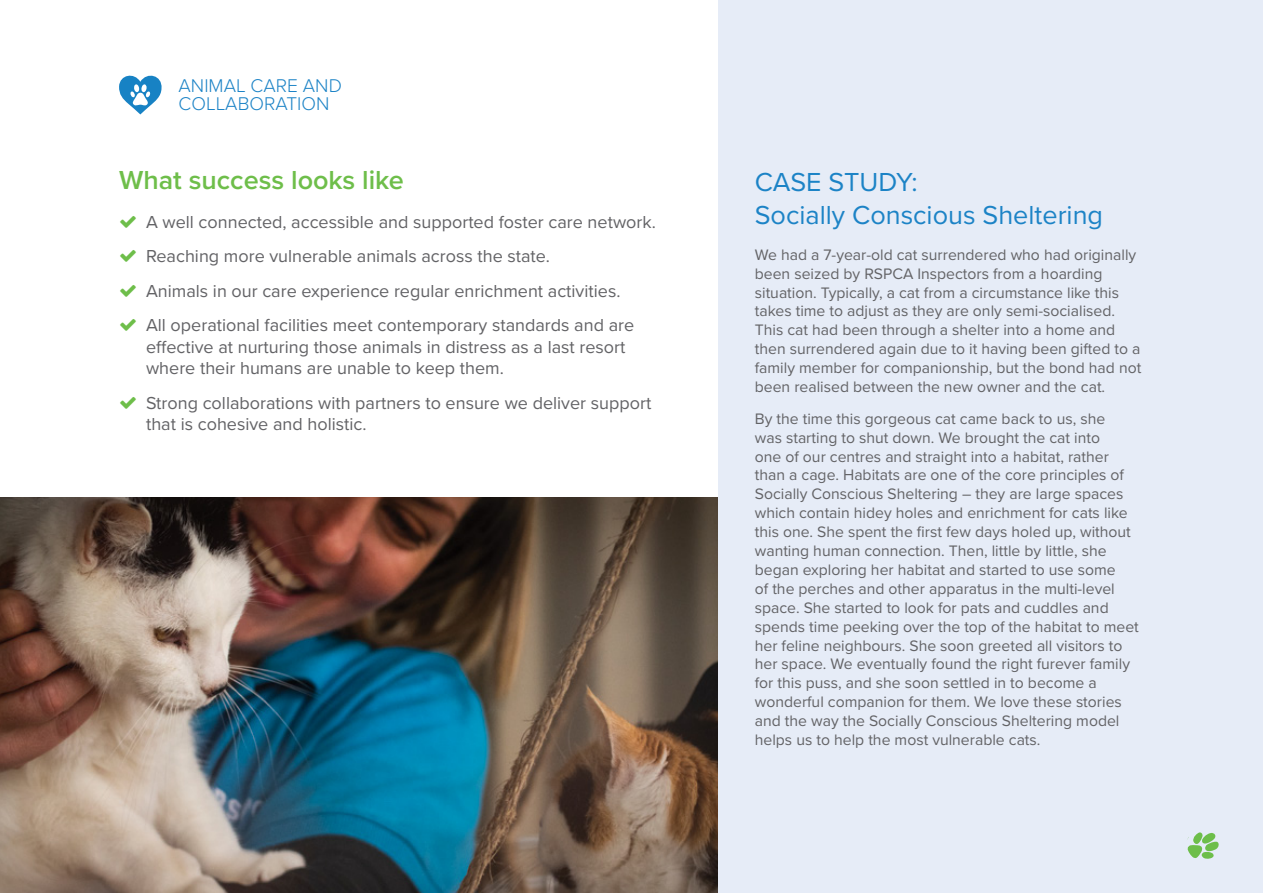
<style>
.page{position:relative;width:1263px;height:893px;background:#fff}
.page>*{position:absolute;margin:0;border:0;box-sizing:border-box;transform-origin:0 0}
.t1{font:27px/32.4px "Proxima Nova";color:#1c83c6}
.t2{font:600 27px "Proxima Nova";color:#6ebe4a}
.t3{font:300 19.05px/17.7px "Proxima Nova";color:#1c83c6}
.t4{font:18px/34.3px "Proxima Nova";color:#636366}
.t5{font:15.75px/18.9px "Proxima Nova";color:#636366}
</style>
<div class="page">
<img style="left:0;top:497px;width:719px;height:396px">
<div style="left:719px;top:0;width:544px;height:893px;background:#e6ecf7"></div>
<svg style="left:119px;top:75px;width:43px;height:39px"></svg>
<svg style="left:1187px;top:832px;width:32px;height:27px"></svg>
<p class="t3" style="left:179px;top:76px;width:165px">ANIMAL CARE AND<br>COLLABORATION</p>
<h1 class="t2" style="left:119px;top:160px;width:286px">What success looks like</h1>
<p class="t4" style="left:146px;top:204px;width:511px">A well connected, accessible and supported foster care network.<br>Reaching more vulnerable animals across the state.<br>Animals in our care experience regular enrichment activities.<br>All operational facilities meet contemporary standards and are</p>
<p class="t4" style="left:146px;top:335px;width:481px;line-height:21.6px">effective at nurturing those animals in distress as a last resort where their humans are unable to keep them.</p>
<p class="t4" style="left:146px;top:391px;width:507px;line-height:21.6px">Strong collaborations with partners to ensure we deliver support that is cohesive and holistic.</p>
<h1 class="t1" style="left:755px;top:165px;width:350px">CASE STUDY:<br>Socially Conscious Sheltering</h1>
<p class="t5" style="left:755px;top:244px;width:388px">We had a 7-year-old cat surrendered who had originally been seized by RSPCA Inspectors from a hoarding situation. Typically, a cat from a circumstance like this takes time to adjust as they are only semi-socialised.<br>This cat had been through a shelter into a home and then surrendered again due to it having been gifted to a family member for companionship, but the bond had not been realised between the new owner and the cat.</p>
<p class="t5" style="left:755px;top:408px;width:386px">By the time this gorgeous cat came back to us, she<br>was starting to shut down. We brought the cat into<br>one of our centres and straight into a habitat, rather than a cage. Habitats are one of the core principles of Socially Conscious Sheltering – they are large spaces which contain hidey holes and enrichment for cats like this one. She spent the first few days holed up, without wanting human connection. Then, little by little, she began exploring her habitat and started to use some<br>of the perches and other apparatus in the multi-level space. She started to look for pats and cuddles and spends time peeking over the top of the habitat to meet her feline neighbours. She soon greeted all visitors to her space. We eventually found the right furever family for this puss, and she soon settled in to become a wonderful companion for them. We love these stories and the way the Socially Conscious Sheltering model helps us to help the most vulnerable cats.</p>
</div>
